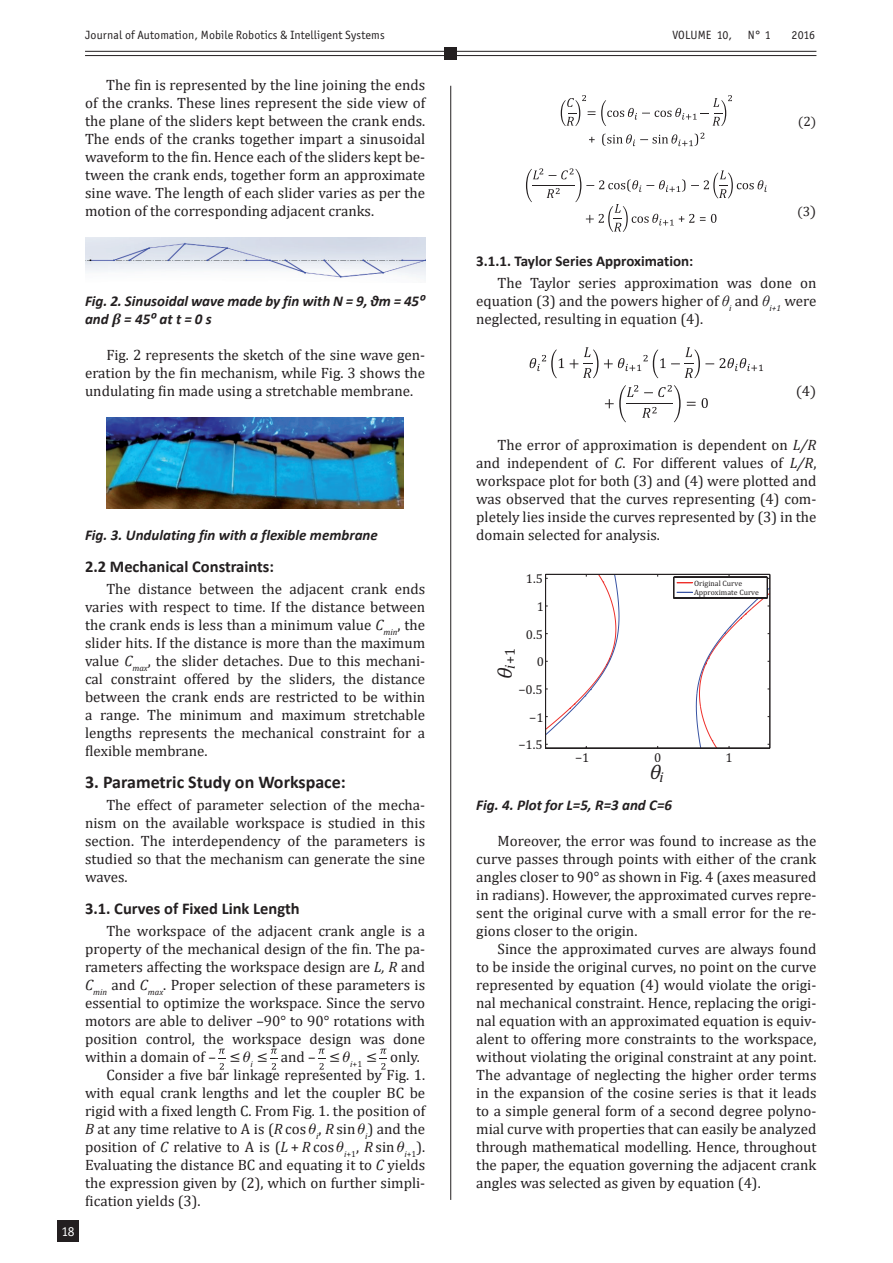
<style>
.page{position:relative;width:893px;height:1263px;background:#fff}
.page>*{position:absolute;margin:0;border:0;box-sizing:border-box;transform-origin:0 0}
.t1{font:italic 20.85px "Cambria";color:#231f20}
.t2{font:700 18px "Calibri";color:#231f20}
.t3{font:700 16.5px "Calibri";color:#231f20}
.t4{font:15px/18px "Cambria";color:#231f20;text-align:justify}
.t5{font:italic 700 15px/18px "Calibri";color:#231f20}
.t6{font:700 15px "Calibri";color:#231f20}
.t7{font:15px "Cambria Math";color:#231f20}
.t8{font:14.55px "Cambria";color:#231f20}
.t9{font:13.5px "Cambria Math";color:#231f20}
.t10{font:13.5px "Officina Sans ITC";color:#fff}
.t11{font:13.05px "Cambria";color:#231f20}
.t12{font:12px "Officina Sans ITC";letter-spacing:.01em;color:#231f20}
.t13{font:8.7px "Cambria";color:#231f20}
.t14{font:italic 8.7px "Cambria";color:#231f20}
.t15{font:7.8px/9.6px "Cambria";color:#231f20}
.s1{font-family:"Cambria"}
.s2{font-size:15px}
.s3{font-family:"Times New Roman";font-style:italic}
.s4{font-style:italic}
</style>
<div class="page">
<hr style="left:85px;top:51px;width:731px;height:1px;background:#231f20">
<hr style="left:85px;top:55px;width:731px;height:1px;background:#231f20">
<div style="left:444px;top:47px;width:13px;height:13px;background:#231f20"></div>
<hr style="left:450px;top:86px;width:1px;height:1114px;background:#231f20">
<div style="left:57px;top:1220px;width:22px;height:22px;background:#231f20"></div>
<img style="left:85px;top:237px;width:340px;height:42px">
<img style="left:106px;top:417px;width:298px;height:91px">
<svg style="left:218px;top:1049px;width:7px;height:20px"></svg>
<svg style="left:561px;top:95px;width:171px;height:31px"></svg>
<svg style="left:589px;top:137px;width:6px;height:6px"></svg>
<svg style="left:602px;top:133px;width:102px;height:13px"></svg>
<svg style="left:526px;top:168px;width:241px;height:64px"></svg>
<svg style="left:530px;top:347px;width:233px;height:31px"></svg>
<svg style="left:605px;top:385px;width:103px;height:37px"></svg>
<hr style="left:545px;top:748px;width:225px;height:1px;background:#231f20">
<hr style="left:770px;top:574px;width:1px;height:174px;background:#231f20">
<svg style="left:545px;top:574px;width:225px;height:174px"></svg>
<svg style="left:270px;top:1049px;width:8px;height:20px"></svg>
<svg style="left:318px;top:1049px;width:8px;height:20px"></svg>
<svg style="left:379px;top:1049px;width:8px;height:20px"></svg>
<p class="t12" style="left:85px;top:28px;width:301px">Journal of Automation, Mobile Robotics &amp; Intelligent Systems</p>
<p class="t12" style="left:672px;top:28px;width:61px">VOLUME 10,</p>
<p class="t12" style="left:748px;top:28px;width:25px">N° 1</p>
<p class="t12" style="left:791px;top:28px;width:25px">2016</p>
<p class="t4" style="left:85px;top:76px;width:342px;text-indent:21px">The fin is represented by the line joining the ends of the cranks. These lines represent the side view of the plane of the sliders kept between the crank ends.<br>The ends of the cranks together impart a sinusoidal waveform to the fin. Hence each of the sliders kept be&shy;tween the crank ends, together form an approximate sine wave. The length of each slider varies as per the motion of the corresponding adjacent cranks.</p>
<p class="t5" style="left:85px;top:292px;width:342px">Fig. 2. Sinusoidal wave made by fin with N = 9, θm = 45⁰ and <span class="s1">β</span> = 45⁰ at t = 0 s</p>
<p class="t4" style="left:85px;top:346px;width:342px;text-indent:21px">Fig. 2 represents the sketch of the sine wave gen&shy;eration by the fin mechanism, while Fig. 3 shows the undulating fin made using a stretchable membrane.</p>
<p class="t9" style="left:798px;top:113px;width:20px">(2)</p>
<p class="t9" style="left:797px;top:203px;width:21px">(3<span class="s2">)</span></p>
<p class="t6" style="left:476px;top:250px;width:219px">3.1.1. Taylor Series Approximation:</p>
<p class="t4" style="left:476px;top:274px;width:342px;text-indent:21px">The Taylor series approximation was done on equation (3) and the powers higher of <span class="s3">θ</span><sub>i</sub> and <span class="s3">θ</span><sub>i+1</sub> were neglected, resulting in equation (4).</p>
<p class="t7" style="left:796px;top:382px;width:22px">(4)</p>
<p class="t10" style="left:61px;top:1224px;width:15px">18</p>
<p class="t5" style="left:85px;top:526px;width:294px">Fig. 3. Undulating fin with a flexible membrane</p>
<p class="t3" style="left:85px;top:554px;width:190px">2.2 Mechanical Constraints:</p>
<p class="t4" style="left:85px;top:580px;width:342px;text-indent:21px">The distance between the adjacent crank ends varies with respect to time. If the distance between the crank ends is less than a minimum value <span class="s4">C</span><sub>min</sub>, the slider hits. If the distance is more than the maximum value <span class="s4">C</span><sub>max</sub>, the slider detaches. Due to this mechani&shy;cal constraint offered by the sliders, the distance between the crank ends are restricted to be within a range. The minimum and maximum stretchable lengths represents the mechanical constraint for a flexible membrane.</p>
<p class="t2" style="left:85px;top:769px;width:262px">3. Parametric Study on Workspace:</p>
<p class="t4" style="left:85px;top:796px;width:342px;text-indent:21px">The effect of parameter selection of the mecha&shy;nism on the available workspace is studied in this section. The interdependency of the parameters is studied so that the mechanism can generate the sine waves.</p>
<p class="t3" style="left:85px;top:896px;width:216px">3.1. Curves of Fixed Link Length</p>
<p class="t4" style="left:85px;top:922px;width:342px;text-indent:21px">The workspace of the adjacent crank angle is a property of the mechanical design of the fin. The pa&shy;rameters affecting the workspace design are <span class="s4">L, R</span> and <span class="s4">C</span><sub>min</sub> and <span class="s4">C</span><sub>max</sub>. Proper selection of these parameters is essential to optimize the workspace. Since the servo motors are able to deliver –90° to 90° rotations with position control, the workspace design was done within a domain of –</p>
<p class="t14" style="left:243px;top:1057px;width:11px">❑i</p>
<p class="t4" style="left:281px;top:1048px;width:36px">and –</p>
<p class="t13" style="left:343px;top:1058px;width:21px">❑<span class="s4">i</span>+1</p>
<p class="t4" style="left:390px;top:1048px;width:31px">only.</p>
<p class="t4" style="left:106px;top:1066px;width:320px">Consider a five bar linkage represented by Fig. 1.</p>
<p class="t4" style="left:85px;top:1084px;width:342px">with equal crank lengths and let the coupler BC be</p>
<p class="t4" style="left:85px;top:1102px;width:342px">rigid with a fixed length C. From Fig. 1. the position of</p>
<p class="t4" style="left:85px;top:1120px;width:342px"><span class="s4">B</span> at any time relative to A is (<span class="s4">R</span> cos ❑<sub>i</sub>, <span class="s4">R</span> sin ❑<sub>i</sub>) and the</p>
<p class="t4" style="left:85px;top:1138px;width:342px">position of <span class="s4">C</span> relative to A is (<span class="s4">L</span> + <span class="s4">R</span> cos ❑<sub>i</sub><sub>+1</sub>, <span class="s4">R</span> sin ❑<sub>i</sub><sub>+1</sub>).</p>
<p class="t4" style="left:85px;top:1156px;width:342px">Evaluating the distance BC and equating it to <span class="s4">C</span> yields</p>
<p class="t4" style="left:85px;top:1174px;width:342px">the expression given by (2), which on further simpli-</p>
<p class="t4" style="left:85px;top:1192px;width:117px">fication yields (3).</p>
<p class="t4" style="left:476px;top:436px;width:342px;text-indent:21px">The error of approximation is dependent on <span class="s4">L/R </span>and independent of <span class="s4">C</span>. For different values of <span class="s4">L/R</span>, workspace plot for both (3) and (4) were plotted and was observed that the curves representing (4) com&shy;pletely lies inside the curves represented by (3) in the domain selected for analysis.</p>
<p class="t11" style="left:526px;top:574px;width:19px">1.5</p>
<p class="t11" style="left:537px;top:602px;width:9px">1</p>
<p class="t8" style="left:505px;top:678px;width:32px;rotate:-90deg"><sup>θ</sup><span class="s4">i</span>+1</p>
<p class="t11" style="left:526px;top:629px;width:19px">0.5</p>
<p class="t11" style="left:537px;top:657px;width:9px">0</p>
<p class="t11" style="left:518px;top:685px;width:26px">−0.5</p>
<p class="t11" style="left:529px;top:712px;width:16px">−1</p>
<p class="t11" style="left:518px;top:740px;width:26px">−1.5</p>
<p class="t15" style="left:694px;top:579px;width:66px">Original Curve<br>Approximate Curve</p>
<p class="t11" style="left:575px;top:753px;width:16px">−1</p>
<p class="t11" style="left:654px;top:753px;width:9px">0</p>
<p class="t11" style="left:725px;top:753px;width:9px">1</p>
<h1 class="t1" style="left:650px;top:757px;width:15px">θ<sub>i</sub></h1>
<p class="t5" style="left:476px;top:796px;width:197px">Fig. 4. Plot for L=5, R=3 and C=6</p>
<p class="t4" style="left:476px;top:832px;width:342px;text-indent:21px">Moreover, the error was found to increase as the curve passes through points with either of the crank angles closer to 90° as shown in Fig. 4 (axes measured in radians). However, the approximated curves repre&shy;sent the original curve with a small error for the re&shy;gions closer to the origin.</p>
<p class="t4" style="left:476px;top:940px;width:342px;text-indent:21px">Since the approximated curves are always found to be inside the original curves, no point on the curve represented by equation (4) would violate the origi&shy;nal mechanical constraint. Hence, replacing the origi&shy;nal equation with an approximated equation is equiv&shy;alent to offering more constraints to the workspace, without violating the original constraint at any point.<br>The advantage of neglecting the higher order terms in the expansion of the cosine series is that it leads to a simple general form of a second degree polyno&shy;mial curve with properties that can easily be analyzed through mathematical modelling. Hence, throughout the paper, the equation governing the adjacent crank angles was selected as given by equation (4).</p>
</div>
